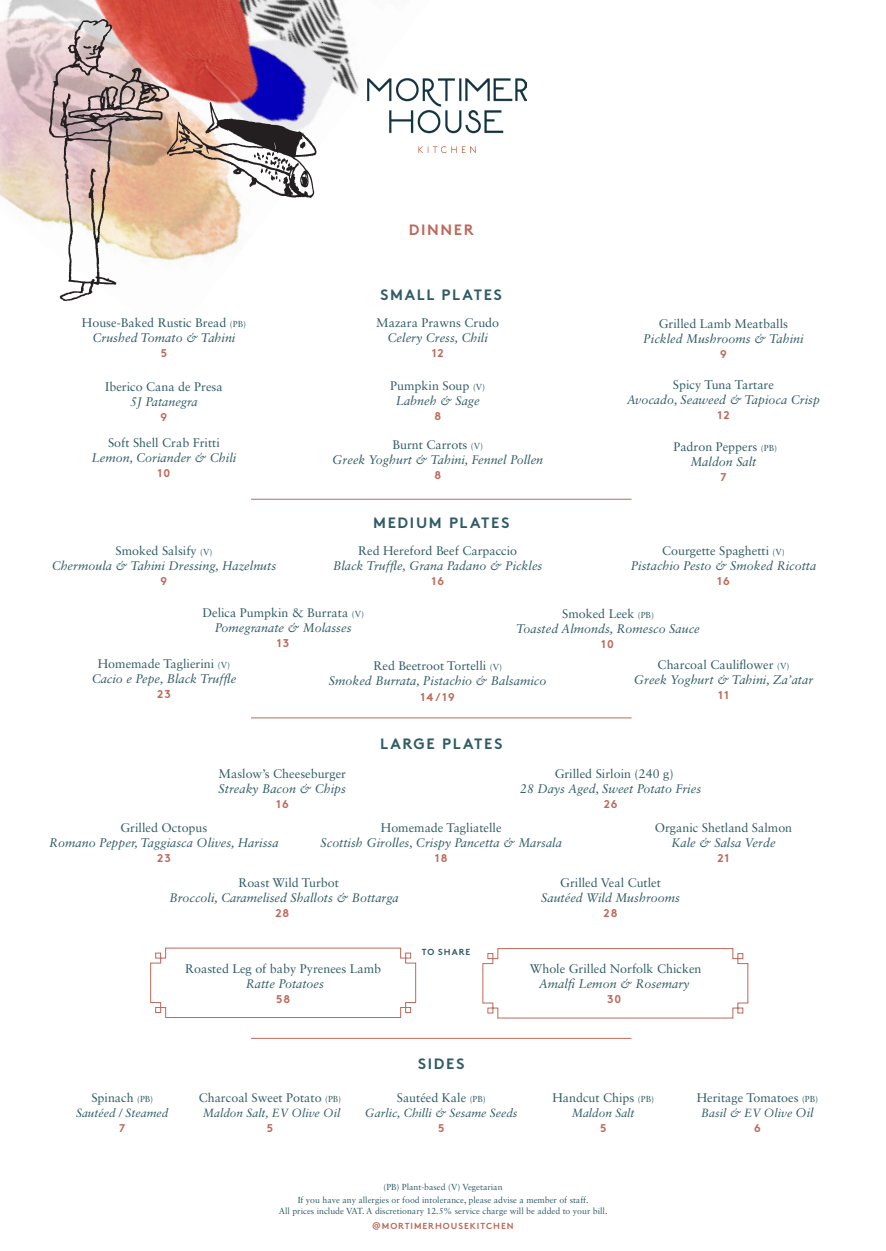
<style>
.page{position:relative;width:886px;height:1251px;background:#fff}
.page>*{position:absolute;margin:0;border:0;box-sizing:border-box;transform-origin:0 0}
.t1{font:700 15px "Brown Std";letter-spacing:.11em;color:#305b65}
.t2{font:700 15px "Brown Std";letter-spacing:.11em;color:#bd695a}
.t3{font:italic 12.5px "Sabon LT Std";color:#305b65}
.t4{font:12.5px "Sabon LT Std";color:#305b65}
.t5{font:italic 11.88px "Sabon LT Std";color:#305b65}
.t6{font:700 11.25px "Brown Std";letter-spacing:.1em;color:#bd695a}
.t7{font:8.75px "Sabon LT Std";color:#305b65}
.t8{font:700 8.75px "Brown Std";letter-spacing:.11em;color:#bd695a}
.t9{font:700 8.75px "Brown Std";letter-spacing:.11em;color:#305b65}
.s1{font-size:8.75px}
.s2{font-size:12.5px}
</style>
<div class="page">
<img style="left:0;top:0;width:429px;height:301px">
<hr style="left:251px;top:499px;width:380px;height:1px;background:#bd695a">
<hr style="left:251px;top:1038px;width:380px;height:1px;background:#bd695a">
<hr style="left:251px;top:718px;width:380px;height:1px;background:#bd695a">
<img style="left:169px;top:85px;width:173px;height:138px">
<img style="left:367px;top:78px;width:159px;height:74px">
<svg style="left:482px;top:948px;width:266px;height:70px"></svg>
<svg style="left:150px;top:947px;width:266px;height:71px"></svg>
<img style="left:50px;top:20px;width:119px;height:280px">
<p class="t2" style="left:409px;top:220px;width:67px">DINNER</p>
<p class="t1" style="left:381px;top:286px;width:123px">SMALL PLATES</p>
<p class="t4" style="left:82px;top:316px;width:165px">House-Baked Rustic Bread <span class="s1">(PB)</span></p>
<p class="t3" style="left:92px;top:331px;width:144px">Crushed Tomato &amp; Tahini</p>
<p class="t6" style="left:161px;top:347px;width:8px">5</p>
<p class="t4" style="left:376px;top:316px;width:124px">Mazara Prawns Crudo</p>
<p class="t3" style="left:388px;top:331px;width:102px">Celery Cress, Chili</p>
<p class="t6" style="left:432px;top:347px;width:14px">12</p>
<p class="t4" style="left:659px;top:316px;width:131px">Grilled Lamb Meatballs</p>
<p class="t3" style="left:643px;top:331px;width:162px">Pickled Mushrooms &amp; Tahini</p>
<p class="t6" style="left:720px;top:347px;width:8px">9</p>
<p class="t4" style="left:105px;top:379px;width:119px">Iberico Cana de Presa</p>
<p class="t3" style="left:130px;top:394px;width:69px">5J Patanegra</p>
<p class="t6" style="left:161px;top:410px;width:8px">9</p>
<p class="t4" style="left:390px;top:378px;width:96px">Pumpkin Soup <span class="s1">(V)</span></p>
<p class="t3" style="left:396px;top:393px;width:86px">Labneh &amp; Sage</p>
<p class="t6" style="left:434px;top:409px;width:8px">8</p>
<p class="t4" style="left:673px;top:378px;width:103px">Spicy Tuna Tartare</p>
<p class="t3" style="left:627px;top:393px;width:195px">Avocado, Seaweed &amp; Tapioca Crisp</p>
<p class="t6" style="left:717px;top:409px;width:14px">12</p>
<p class="t4" style="left:108px;top:435px;width:113px">Soft Shell Crab Fritti</p>
<p class="t3" style="left:92px;top:451px;width:146px">Lemon, Coriander &amp; Chili</p>
<p class="t6" style="left:158px;top:466px;width:14px">10</p>
<p class="t4" style="left:392px;top:437px;width:92px">Burnt Carrots <span class="s1">(V)</span></p>
<p class="t3" style="left:332px;top:453px;width:213px">Greek Yoghurt &amp; Tahini, Fennel Pollen</p>
<p class="t6" style="left:434px;top:468px;width:8px">8</p>
<p class="t4" style="left:673px;top:439px;width:105px">Padron Peppers <span class="s1">(PB)</span></p>
<p class="t3" style="left:690px;top:455px;width:67px">Maldon Salt</p>
<p class="t6" style="left:720px;top:470px;width:8px">7</p>
<p class="t1" style="left:373px;top:514px;width:138px">MEDIUM PLATES</p>
<p class="t4" style="left:116px;top:543px;width:98px">Smoked Salsify <span class="s1">(V)</span></p>
<p class="t3" style="left:52px;top:558px;width:226px">Chermoula &amp; Tahini Dressing, Hazelnuts</p>
<p class="t6" style="left:161px;top:574px;width:8px">9</p>
<p class="t4" style="left:358px;top:543px;width:161px">Red Hereford Beef Carpaccio</p>
<p class="t3" style="left:333px;top:558px;width:211px">Black Truffle, Grana Padano &amp; Pickles</p>
<p class="t6" style="left:431px;top:574px;width:14px">16</p>
<p class="t4" style="left:662px;top:543px;width:124px">Courgette Spaghetti <span class="s1">(V)</span></p>
<p class="t3" style="left:631px;top:558px;width:187px">Pistachio Pesto &amp; Smoked Ricotta</p>
<p class="t6" style="left:717px;top:574px;width:14px">16</p>
<p class="t4" style="left:202px;top:605px;width:163px">Delica Pumpkin &amp; Burrata <span class="s1">(V)</span></p>
<p class="t3" style="left:215px;top:620px;width:138px">Pomegranate &amp; Molasses</p>
<p class="t6" style="left:277px;top:636px;width:14px">13</p>
<p class="t4" style="left:562px;top:606px;width:93px">Smoked Leek <span class="s1">(PB)</span></p>
<p class="t3" style="left:516px;top:621px;width:185px">Toasted Almonds, Romesco Sauce</p>
<p class="t6" style="left:601px;top:637px;width:14px">10</p>
<p class="t4" style="left:98px;top:656px;width:134px">Homemade Taglierini <span class="s1">(V)</span></p>
<p class="t3" style="left:92px;top:671px;width:146px">Cacio e Pepe, Black Truffle</p>
<p class="t6" style="left:157px;top:687px;width:15px">23</p>
<p class="t4" style="left:373px;top:659px;width:130px">Red Beetroot Tortelli <span class="s1">(V)</span></p>
<p class="t3" style="left:329px;top:674px;width:219px">Smoked Burrata, Pistachio &amp; Balsamico</p>
<p class="t6" style="left:421px;top:690px;width:36px">14/19</p>
<p class="t1" style="left:380px;top:734px;width:124px">LARGE PLATES</p>
<p class="t4" style="left:658px;top:657px;width:133px">Charcoal Cauliflower <span class="s1">(V)</span></p>
<p class="t3" style="left:634px;top:673px;width:181px">Greek Yoghurt &amp; Tahini, Za’atar</p>
<p class="t6" style="left:718px;top:688px;width:12px">11</p>
<p class="t4" style="left:219px;top:766px;width:129px">Maslow’s Cheeseburger</p>
<p class="t3" style="left:219px;top:782px;width:129px">Streaky Bacon &amp; Chips</p>
<p class="t6" style="left:276px;top:797px;width:14px">16</p>
<p class="t4" style="left:555px;top:766px;width:120px">Grilled Sirloin (240 g)</p>
<p class="t3" style="left:520px;top:782px;width:183px">28 Days Aged, Sweet Potato Fries</p>
<p class="t6" style="left:604px;top:797px;width:15px">26</p>
<p class="t4" style="left:121px;top:820px;width:88px">Grilled Octopus</p>
<p class="t3" style="left:49px;top:835px;width:231px">Romano Pepper, Taggiasca Olives, Harissa</p>
<p class="t6" style="left:157px;top:851px;width:15px">23</p>
<p class="t4" style="left:381px;top:820px;width:122px">Homemade Tagliatelle</p>
<p class="t3" style="left:321px;top:835px;width:243px">Scottish Girolles, Crispy Pancetta &amp; Marsala</p>
<p class="t6" style="left:435px;top:851px;width:14px">18</p>
<p class="t4" style="left:655px;top:820px;width:139px">Organic Shetland Salmon</p>
<p class="t3" style="left:671px;top:835px;width:106px">Kale &amp; Salsa Verde</p>
<p class="t6" style="left:717px;top:851px;width:13px">21</p>
<p class="t4" style="left:238px;top:875px;width:102px">Roast Wild Turbot</p>
<p class="t3" style="left:169px;top:890px;width:231px">Broccoli, Caramelised Shallots &amp; Bottarga</p>
<p class="t6" style="left:275px;top:906px;width:15px">28</p>
<p class="t4" style="left:185px;top:961px;width:197px">Roasted Leg of baby Pyrenees Lamb</p>
<p class="t3" style="left:246px;top:976px;width:80px">Ratte Potatoes</p>
<p class="t6" style="left:276px;top:992px;width:16px">58</p>
<p class="t9" style="left:422px;top:947px;width:50px">TO SHARE</p>
<p class="t4" style="left:560px;top:875px;width:102px">Grilled Veal Cutlet</p>
<p class="t3" style="left:541px;top:890px;width:140px">Sautéed Wild Mushrooms</p>
<p class="t6" style="left:604px;top:906px;width:15px">28</p>
<p class="t4" style="left:530px;top:961px;width:173px">Whole Grilled Norfolk Chicken</p>
<p class="t3" style="left:539px;top:976px;width:152px">Amalfi Lemon &amp; Rosemary</p>
<p class="t6" style="left:607px;top:992px;width:16px">30</p>
<p class="t4" style="left:91px;top:1090px;width:63px">Spinach <span class="s1">(PB)</span></p>
<p class="t5" style="left:76px;top:1105px;width:94px">Sautéed / Steamed</p>
<p class="t6" style="left:119px;top:1121px;width:8px">7</p>
<p class="t4" style="left:199px;top:1090px;width:144px">Charcoal Sweet Potato <span class="s1">(PB)</span></p>
<p class="t5" style="left:203px;top:1106px;width:139px">Maldon Salt, EV Olive Oil</p>
<p class="t6" style="left:267px;top:1121px;width:8px">5</p>
<p class="t1" style="left:418px;top:1054px;width:48px">SIDES</p>
<p class="t4" style="left:397px;top:1090px;width:90px">Sautéed Kale <span class="s1">(PB)</span></p>
<p class="t5" style="left:365px;top:1106px;width:154px">Garlic, Chilli &amp; Sesame Seeds</p>
<p class="t6" style="left:438px;top:1121px;width:8px">5</p>
<p class="t4" style="left:552px;top:1090px;width:103px">Handcut Chips <span class="s1">(PB)</span></p>
<p class="t5" style="left:572px;top:1106px;width:64px">Maldon Salt</p>
<p class="t6" style="left:600px;top:1121px;width:8px">5</p>
<p class="t4" style="left:697px;top:1090px;width:123px">Heritage Tomatoes <span class="s1">(PB)</span></p>
<p class="t5" style="left:701px;top:1105px;width:114px">Basil &amp; EV Olive <span class="s2">Oil</span></p>
<p class="t6" style="left:754px;top:1121px;width:8px">6</p>
<p class="t7" style="left:383px;top:1182px;width:121px">(PB) Plant-based (V) Vegetarian</p>
<p class="t7" style="left:298px;top:1194px;width:292px">If you have any allergies or food intolerance, please advise a member of staff.</p>
<p class="t7" style="left:279px;top:1206px;width:330px">All prices include VAT. A discretionary 12.5% service charge will be added to your bill.</p>
<p class="t8" style="left:372px;top:1221px;width:143px">@MORTIMERHOUSEKITCHEN</p>
</div>
